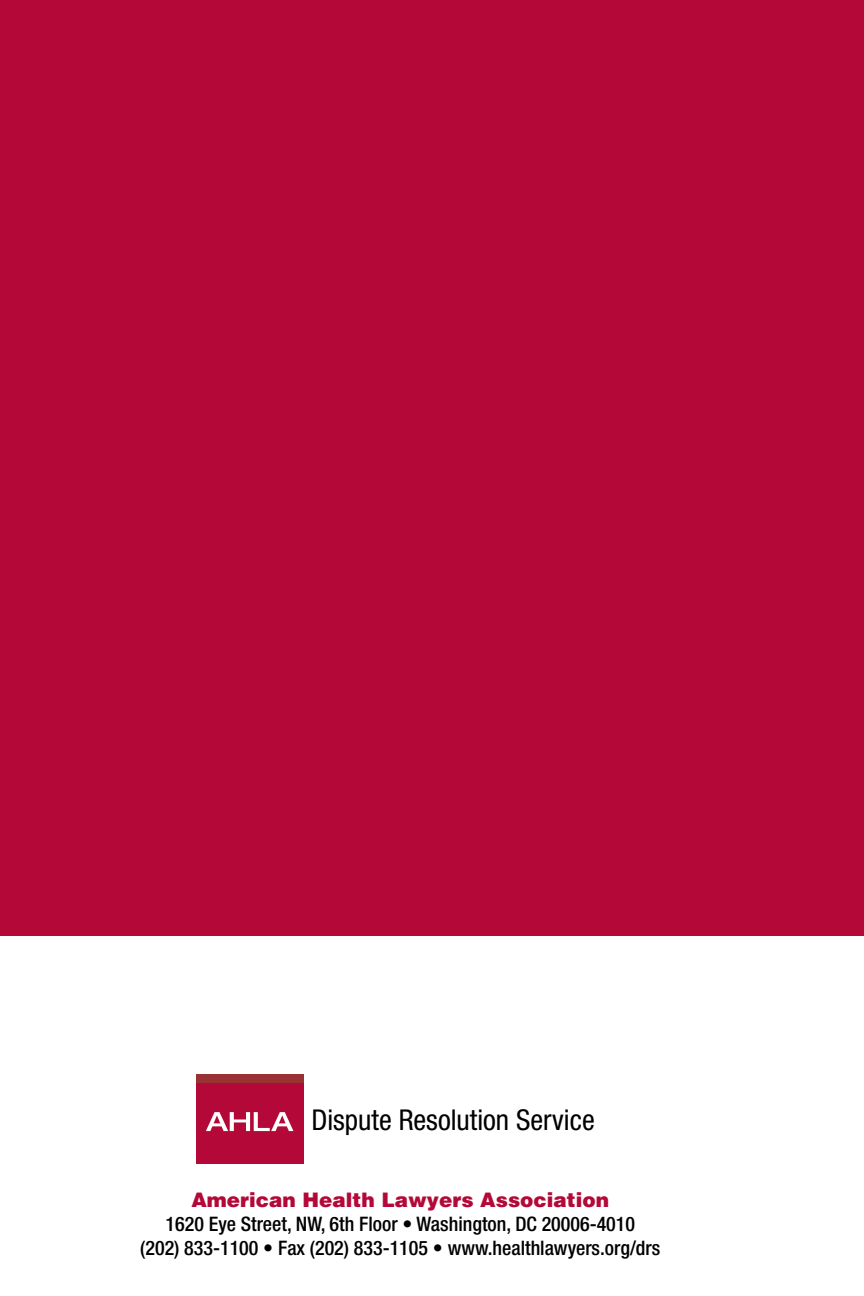
<style>
.page{position:relative;width:864px;height:1296px;background:#fff}
.page>*{position:absolute;margin:0;border:0;box-sizing:border-box;transform-origin:0 0}
.t1{font:condensed 28.8px "Helvetica Neue LT Std";color:#000}
.t2{font:500 condensed 20px/24px "Helvetica Neue LT Std";color:#000;text-align:center}
.t3{font:900 20px "Helvetica LT Std";color:#b30838}
</style>
<div class="page">
<div style="left:0;top:0;width:864px;height:936px;background:#b30838"></div>
<div style="left:196px;top:1074px;width:108px;height:90px;background:#933"></div>
<div style="left:196px;top:1083px;width:108px;height:81px;background:#b30838"></div>
<svg style="left:206px;top:1112px;width:87px;height:19px"></svg>
<h1 class="t1" style="left:311px;top:1104px;width:285px">Dispute Resolution Service</h1>
<p class="t3" style="left:191px;top:1187px;width:419px">American Health Lawyers Association</p>
<p class="t2" style="left:140px;top:1212px;width:522px">1620 Eye Street, NW, 6th Floor • Washington, DC 20006-4010<br>(202) 833-1100 • Fax (202) 833-1105 • www.healthlawyers.org/drs</p>
</div>
